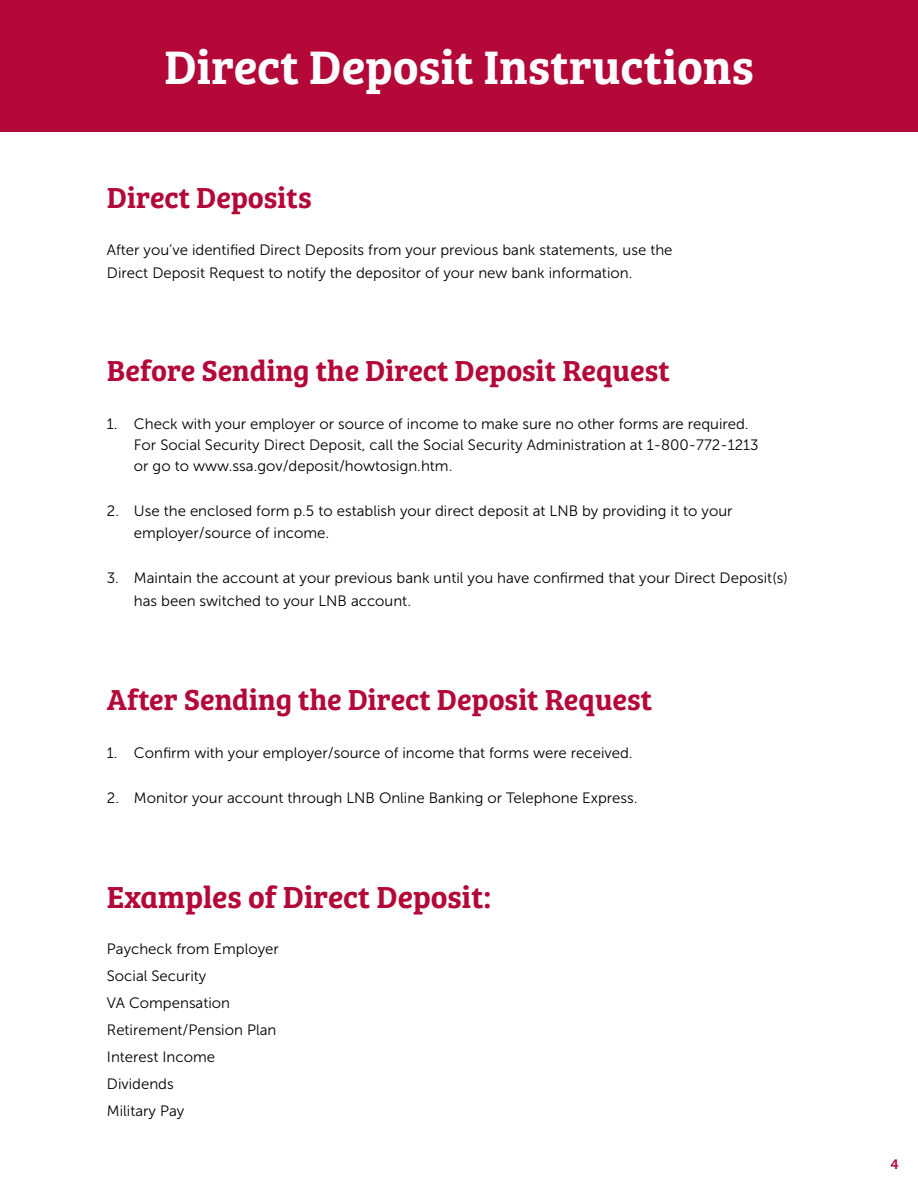
<style>
.page{position:relative;width:918px;height:1188px;background:#fff}
.page>*{position:absolute;margin:0;border:0;box-sizing:border-box;transform-origin:0 0}
.t1{font:48.6px "Bree Serif Sb";color:#fff}
.t2{font:31.5px "Bree Serif Sb";color:#b30838}
.t3{font:30px "Bree Serif Sb";color:#b30838}
.t4{font:15px/27px "Museo Sans 300";color:#000}
.t5{font:13.5px "Museo Sans 700";color:#b30838}
</style>
<div class="page">
<div style="left:0;top:0;width:918px;height:132px;background:#b30838"></div>
<h1 class="t1" style="left:164px;top:30px;width:591px">Direct Deposit Instructions</h1>
<h3 class="t3" style="left:107px;top:174px;width:206px">Direct Deposits</h3>
<p class="t4" style="left:107px;top:239px;width:567px;line-height:22.5px">After you’ve identified Direct Deposits from your previous bank statements, use the<br>Direct Deposit Request to notify the depositor of your new bank information.</p>
<h3 class="t3" style="left:107px;top:348px;width:565px">Before Sending the Direct Deposit Request</h3>
<p class="t4" style="left:134px;top:413px;width:626px;line-height:21px;text-indent:-27px">1. Check with your employer or source of income to make sure no other forms are required.<br>For Social Security Direct Deposit, call the Social Security Administration at 1-800-772-1213 or go to www.ssa.gov/deposit/howtosign.htm.</p>
<p class="t4" style="left:134px;top:499px;width:600px;line-height:22.5px;text-indent:-27px">2. Use the enclosed form p.5 to establish your direct deposit at LNB by providing it to your employer/source of income.</p>
<p class="t4" style="left:134px;top:567px;width:655px;line-height:22.5px;text-indent:-27px">3. Maintain the account at your previous bank until you have confirmed that your Direct Deposit(s) has been switched to your LNB account.</p>
<h3 class="t3" style="left:107px;top:677px;width:547px">After Sending the Direct Deposit Request</h3>
<p class="t4" style="left:107px;top:739px;width:527px">1. Confirm with your employer/source of income that forms were received.</p>
<p class="t4" style="left:107px;top:784px;width:532px">2. Monitor your account through LNB Online Banking or Telephone Express.</p>
<h2 class="t2" style="left:107px;top:873px;width:386px">Examples of Direct Deposit:</h2>
<p class="t4" style="left:107px;top:936px;width:173px">Paycheck from Employer<br>Social Security<br>VA Compensation<br>Retirement/Pension Plan<br>Interest Income<br>Dividends<br>Military Pay</p>
<p class="t5" style="left:890px;top:1157px;width:10px">4</p>
</div>
